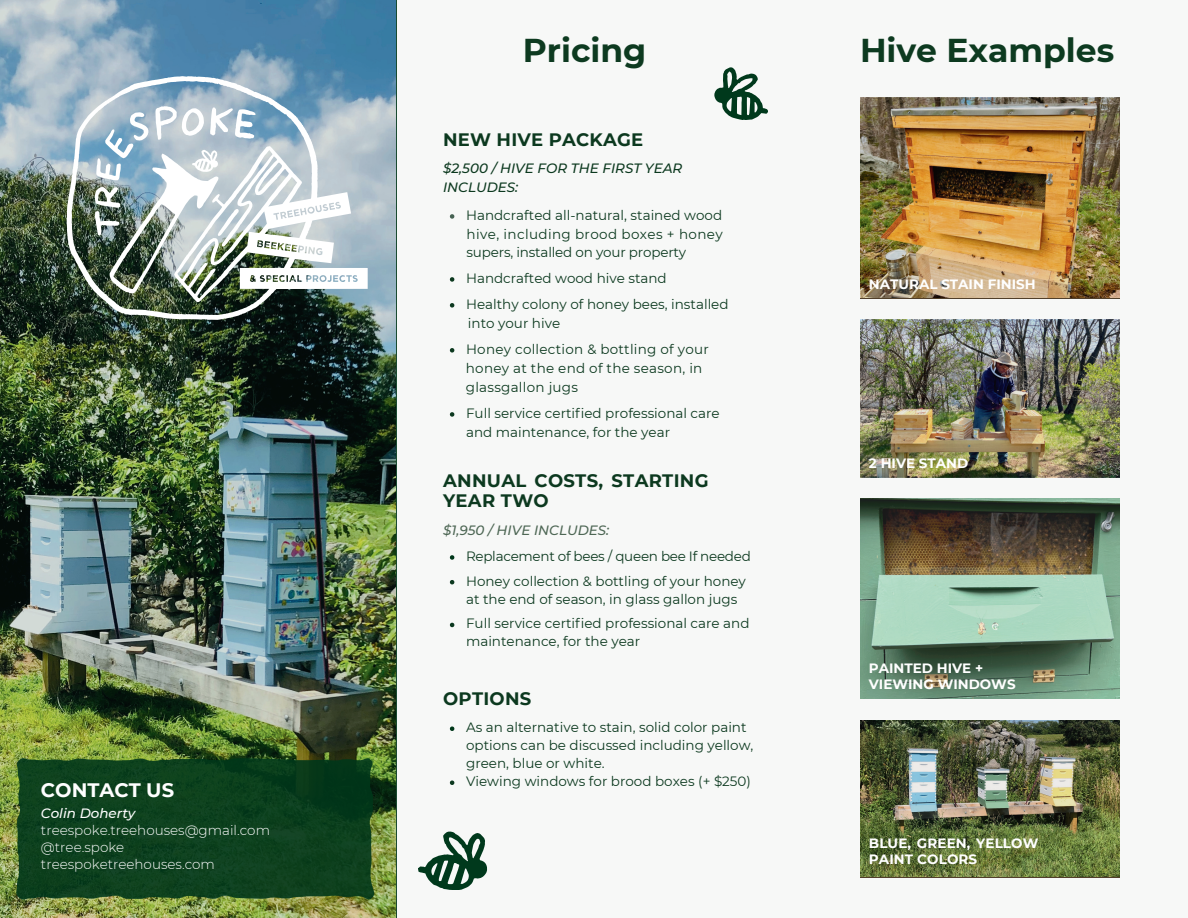
<style>
.page{position:relative;width:1188px;height:918px;background:#fff}
.page>*{position:absolute;margin:0;border:0;box-sizing:border-box;transform-origin:0 0}
.t1{font:700 33px "Montserrat";color:#0d3a20}
.t2{font:700 19.5px "Montserrat";color:#fff}
.t3{font:700 18px/20.2px "Montserrat";letter-spacing:.015em;color:#0c391f}
.t4{font:13.5px/18px "Montserrat";color:#0c391f}
.t5{font:700 13.5px/15.8px "Montserrat";color:#fff}
.t6{font:13.5px/19.2px "Montserrat";letter-spacing:.02em;color:#0c391f}
.t7{font:300 13.5px/16.8px "Montserrat";color:#fff}
.t8{font:italic 500 13.5px/19.2px "Montserrat";color:#0c391f}
.t9{font:italic 500 13.5px "Montserrat";color:#4e6755}
.t10{font:italic 500 13.5px "Montserrat";color:#fff}
</style>
<div class="page">
<div style="left:396px;top:0;width:792px;height:918px;background:#f7f8f7"></div>
<img style="left:0;top:0;width:396px;height:918px">
<img style="left:860px;top:720px;width:260px;height:157px">
<svg style="left:16px;top:758px;width:358px;height:142px;background:#10421e"></svg>
<img style="left:860px;top:320px;width:260px;height:157px">
<img style="left:860px;top:98px;width:260px;height:200px">
<svg style="left:66px;top:76px;width:302px;height:244px"></svg>
<img style="left:95px;top:106px;width:167px;height:188px">
<svg style="left:418px;top:832px;width:69px;height:58px"></svg>
<svg style="left:714px;top:67px;width:54px;height:53px"></svg>
<img style="left:860px;top:499px;width:260px;height:200px">
<svg style="left:450px;top:214px;width:4px;height:5px"></svg>
<svg style="left:450px;top:277px;width:4px;height:5px"></svg>
<svg style="left:450px;top:303px;width:4px;height:5px"></svg>
<svg style="left:450px;top:348px;width:4px;height:5px"></svg>
<svg style="left:450px;top:412px;width:4px;height:5px"></svg>
<svg style="left:450px;top:726px;width:4px;height:5px"></svg>
<svg style="left:450px;top:780px;width:4px;height:5px"></svg>
<svg style="left:450px;top:555px;width:4px;height:5px"></svg>
<svg style="left:450px;top:580px;width:4px;height:4px"></svg>
<svg style="left:450px;top:623px;width:4px;height:4px"></svg>
<h2 class="t2" style="left:41px;top:776px;width:135px">CONTACT US</h2>
<p class="t10" style="left:41px;top:804px;width:96px">Colin Doherty</p>
<p class="t7" style="left:41px;top:822px;width:231px">treespoke.treehouses@gmail.com @tree.spoke treespoketreehouses.com</p>
<h1 class="t1" style="left:523px;top:27px;width:125px">Pricing</h1>
<h1 class="t1" style="left:860px;top:27px;width:256px">Hive Examples</h1>
<h3 class="t3" style="left:443px;top:128px;width:202px">NEW HIVE PACKAGE</h3>
<p class="t8" style="left:443px;top:158px;width:241px">$2,500 / HIVE FOR THE FIRST YEAR<br>INCLUDES:</p>
<p class="t4" style="left:466px;top:206px;width:258px">Handcrafted all-natural, stained wood</p>
<p class="t4" style="left:467px;top:225px;width:258px">hive, including brood boxes + honey supers, installed on your property</p>
<p class="t4" style="left:466px;top:265px;width:264px;line-height:25.8px">Handcrafted wood hive stand<br>Healthy colony of honey bees, installed</p>
<p class="t6" style="left:466px;top:339px;width:244px">Honey collection &amp; bottling of your</p>
<p class="t4" style="left:468px;top:314px;width:94px">into your hive</p>
<p class="t6" style="left:466px;top:358px;width:238px">honey at the end of the season, in glassgallon jugs</p>
<p class="t4" style="left:466px;top:403px;width:255px;line-height:19.2px">Full service certified professional care and maintenance, for the year</p>
<h3 class="t3" style="left:443px;top:469px;width:267px">ANNUAL COSTS, STARTING<br>YEAR TWO</h3>
<p class="t9" style="left:443px;top:521px;width:168px">$1,950 / HIVE INCLUDES:</p>
<p class="t4" style="left:466px;top:543px;width:286px;line-height:24.8px">Replacement of bees / queen bee If needed<br>Honey collection &amp; bottling of your honey</p>
<p class="t4" style="left:466px;top:586px;width:285px;line-height:24.8px">at the end of season, in glass gallon jugs<br>Full service certified professional care and</p>
<p class="t4" style="left:466px;top:632px;width:176px">maintenance, for the year</p>
<h3 class="t3" style="left:443px;top:688px;width:90px">OPTIONS</h3>
<p class="t4" style="left:466px;top:718px;width:289px">As an alternative to stain, solid color paint options can be discussed including yellow, green, blue or white.<br>Viewing windows for brood boxes (+ $250)</p>
<p class="t5" style="left:869px;top:276px;width:168px">NATURAL STAIN FINISH</p>
<p class="t5" style="left:869px;top:455px;width:101px">2 HIVE STAND</p>
<p class="t5" style="left:869px;top:660px;width:148px">PAINTED HIVE +<br>VIEWING WINDOWS</p>
<p class="t5" style="left:869px;top:834px;width:171px;line-height:17px">BLUE, GREEN, YELLOW<br>PAINT COLORS</p>
</div>
